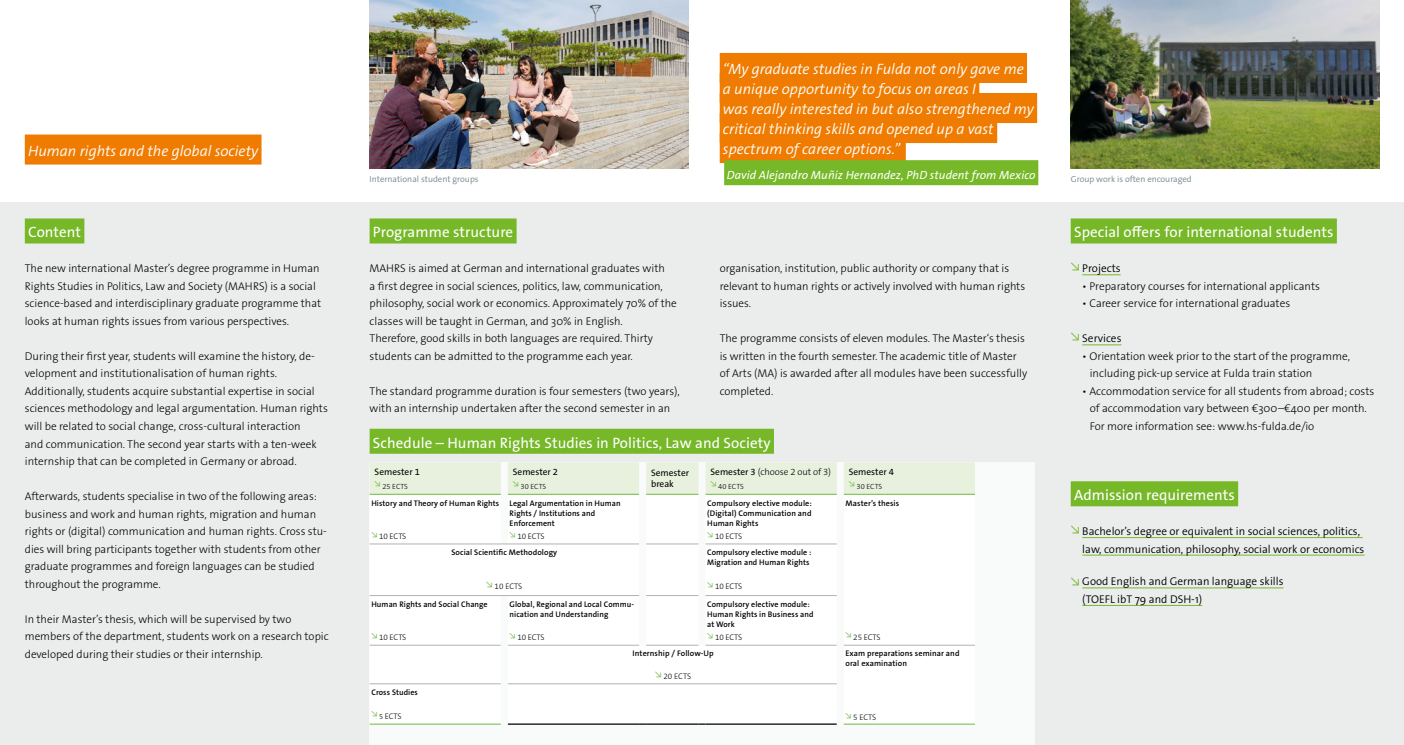
<style>
.page{position:relative;width:1404px;height:745px;background:#fff}
.page>*{position:absolute;margin:0;border:0;box-sizing:border-box;transform-origin:0 0}
.t1{font:italic 300 15px/20px "The Sans Os F";color:#fff}
.t2{font:15px "The Sans Os F";letter-spacing:.005em;color:#fff}
.t3{font:italic 11.88px "The Sans Os F";letter-spacing:.005em;color:#fff}
.t4{font:300 11.25px/17.5px "The Sans Os F";color:#000}
.t5{font:300 11.25px/17.5px "The Sans Os F";color:#000}
.t6{font:9.38px/11.2px "The Sans Os F";color:#000}
.t7{font:300 9.38px "The Sans Os F";letter-spacing:-.01em;color:#000}
.t8{font:300 8.75px "The Sans Os F";color:#748589}
.t9{font:600 8.12px/10px "The Sans Os F";letter-spacing:.01em;color:#000}
.t10{font:300 8.12px "The Sans Os F";letter-spacing:-.01em;color:#000}
.t11{font:300 7.5px "The Sans Os F";color:#000}
.s1{font-weight:400}
.s2{font-size:7.5px}
.s3{font-weight:300}
.s4{font-weight:400;color:#76b828}
</style>
<div class="page">
<div style="left:0;top:202px;width:1403px;height:542px;background:#ebeded"></div>
<div style="left:25px;top:218px;width:59px;height:25px;background:#76b828"></div>
<div style="left:1070px;top:218px;width:266px;height:25px;background:#76b828"></div>
<hr style="left:1082px;top:274px;width:38px;height:1px;background:#76b828">
<hr style="left:1082px;top:344px;width:39px;height:1px;background:#76b828">
<div style="left:1070px;top:481px;width:167px;height:25px;background:#76b828"></div>
<hr style="left:1082px;top:537px;width:280px;height:1px;background:#76b828">
<hr style="left:1082px;top:554px;width:282px;height:1px;background:#76b828">
<hr style="left:1082px;top:587px;width:201px;height:1px;background:#76b828">
<hr style="left:1082px;top:604px;width:120px;height:1px;background:#76b828">
<div style="left:369px;top:218px;width:147px;height:25px;background:#76b828"></div>
<div style="left:25px;top:134px;width:236px;height:30px;background:#ef7c00"></div>
<div style="left:719px;top:53px;width:307px;height:30px;background:#ef7c00"></div>
<div style="left:719px;top:73px;width:260px;height:30px;background:#ef7c00"></div>
<div style="left:719px;top:93px;width:318px;height:30px;background:#ef7c00"></div>
<div style="left:719px;top:113px;width:278px;height:30px;background:#ef7c00"></div>
<div style="left:719px;top:133px;width:186px;height:30px;background:#ef7c00"></div>
<div style="left:724px;top:160px;width:314px;height:25px;background:#76b828"></div>
<img style="left:369px;top:0;width:319px;height:168px">
<img style="left:1070px;top:0;width:308px;height:168px">
<div style="left:369px;top:462px;width:666px;height:282px;background:#fff"></div>
<div style="left:369px;top:428px;width:404px;height:25px;background:#76b828"></div>
<svg style="left:369px;top:596px;width:605px;height:89px"></svg>
<svg style="left:369px;top:462px;width:605px;height:134px"></svg>
<hr style="left:508px;top:595px;width:131px;height:1px;background:#b1b2b3">
<hr style="left:369px;top:723px;width:131px;height:1px;background:#71b742">
<hr style="left:508px;top:723px;width:131px;height:1px;background:#000">
<hr style="left:646px;top:723px;width:52px;height:1px;background:#000">
<hr style="left:705px;top:723px;width:131px;height:1px;background:#000">
<hr style="left:843px;top:723px;width:131px;height:1px;background:#71b742">
<hr style="left:369px;top:644px;width:131px;height:1px;background:#b1b2b3">
<hr style="left:508px;top:644px;width:131px;height:1px;background:#b1b2b3">
<hr style="left:646px;top:644px;width:52px;height:1px;background:#b1b2b3">
<hr style="left:705px;top:644px;width:131px;height:1px;background:#b1b2b3">
<hr style="left:843px;top:644px;width:131px;height:1px;background:#b1b2b3">
<hr style="left:369px;top:683px;width:131px;height:1px;background:#b1b2b3">
<hr style="left:508px;top:683px;width:131px;height:1px;background:#b1b2b3">
<hr style="left:646px;top:683px;width:52px;height:1px;background:#b1b2b3">
<hr style="left:705px;top:683px;width:131px;height:1px;background:#b1b2b3">
<h1 class="t1" style="left:28px;top:141px;width:232px">Human rights and the global society</h1>
<h1 class="t2" style="left:28px;top:222px;width:54px">Content</h1>
<p class="t4" style="left:25px;top:260px;width:298px">The new international Master’s degree programme in Human Rights Studies in Politics, Law and Society (MAHRS) is a social science-based and interdisciplinary graduate programme that looks at human rights issues from various perspectives.</p>
<p class="t4" style="left:25px;top:347px;width:304px">During their first year, students will examine the history, de&shy;velopment and institutionalisation of human rights.<br>Additionally, students acquire substantial expertise in social sciences methodology and legal argumentation. Human rights will be related to social change, cross-cultural interaction<br>and communication. The second year starts with a ten-week internship that can be completed in Germany or abroad.</p>
<p class="t4" style="left:25px;top:487px;width:303px">Afterwards, students specialise in two of the following areas: business and work and human rights, migration and human rights or (digital) communication and human rights. Cross stu&shy;dies will bring participants together with students from other graduate programmes and foreign languages can be studied throughout the programme.</p>
<p class="t4" style="left:25px;top:610px;width:305px">In their Master’s thesis, which will be supervised by two members of the department, students work on a research topic developed during their studies or their internship.</p>
<h1 class="t1" style="left:723px;top:59px;width:312px">“My graduate studies in Fulda not only gave me a unique opportunity to focus on areas I<br>was really interested in but also strengthened my critical thinking skills and opened up a vast spectrum of career options.”</h1>
<p class="t3" style="left:726px;top:167px;width:310px">David Alejandro Muñiz Hernandez, PhD student from Mexico</p>
<p class="t8" style="left:369px;top:173px;width:110px">International student groups</p>
<p class="t8" style="left:1070px;top:173px;width:123px">Group work is often encouraged</p>
<h1 class="t2" style="left:373px;top:222px;width:142px">Programme structure</h1>
<p class="t4" style="left:369px;top:260px;width:309px">MAHRS is aimed at German and international graduates with<br>a first degree in social sciences, politics, law, communication, philosophy, social work or economics. Approximately 70% of the classes will be taught in German, and 30% in English.<br>Therefore, good skills in both languages are required. Thirty students can be admitted to the programme each year.</p>
<p class="t4" style="left:369px;top:382px;width:312px">The standard programme duration is four semesters (two years), with an internship undertaken after the second semester in an</p>
<p class="t4" style="left:719px;top:260px;width:307px">organisation, institution, public authority or company that is relevant to human rights or actively involved with human rights issues.</p>
<p class="t4" style="left:719px;top:330px;width:309px">The programme consists of eleven modules. The Master‘s thesis is written in the fourth semester. The academic title of Master of Arts (MA) is awarded after all modules have been successfully completed.</p>
<h1 class="t2" style="left:373px;top:432px;width:399px">Schedule – Human Rights Studies in Politics, Law and Society</h1>
<p class="t6" style="left:374px;top:465px;width:47px">Semester 1</p>
<p class="t11" style="left:374px;top:481px;width:35px"><sup>↘</sup> 25 ECTS</p>
<p class="t6" style="left:513px;top:465px;width:47px">Semester 2</p>
<p class="t11" style="left:513px;top:481px;width:35px"><sup>↘</sup> 30 ECTS</p>
<p class="t6" style="left:651px;top:467px;width:40px">Semester break</p>
<p class="t7" style="left:710px;top:465px;width:122px"><span class="s1">Semester 3</span> (choose 2 out of 3)</p>
<p class="t11" style="left:710px;top:481px;width:35px"><sup>↘</sup> 40 ECTS</p>
<p class="t9" style="left:371px;top:497px;width:129px">History and Theory of Human Rights</p>
<p class="t10" style="left:371px;top:531px;width:36px"><sup>↘</sup> 10 ECTS</p>
<p class="t9" style="left:509px;top:497px;width:112px">Legal Argumentation in Human<br>Rights / Institutions and<br>Enforcement</p>
<p class="t10" style="left:509px;top:531px;width:36px"><sup>↘</sup> 10 ECTS</p>
<p class="t9" style="left:707px;top:497px;width:106px;text-align:justify">Compulsory elective module: (Digital) Communication and Human Rights</p>
<p class="t10" style="left:707px;top:531px;width:36px"><sup>↘</sup> 10 ECTS</p>
<p class="t9" style="left:451px;top:547px;width:107px">Social Scientific Methodology</p>
<p class="t10" style="left:486px;top:580px;width:38px"><sup>↘</sup> 10 ECTS</p>
<p class="t9" style="left:707px;top:547px;width:106px">Compulsory elective module :<br>Migration and Human Rights</p>
<p class="t10" style="left:707px;top:580px;width:36px"><sup>↘</sup> 10 ECTS</p>
<p class="t9" style="left:371px;top:598px;width:118px">Human Rights and Social Change</p>
<p class="t10" style="left:371px;top:632px;width:36px"><sup>↘</sup> 10 ECTS</p>
<p class="t9" style="left:371px;top:686px;width:48px">Cross Studies</p>
<p class="t10" style="left:371px;top:710px;width:32px"><sup>↘</sup> <span class="s2">5</span> ECTS</p>
<p class="t9" style="left:509px;top:598px;width:126px">Global, Regional and Local Commu&shy;nication and Understanding</p>
<p class="t10" style="left:509px;top:632px;width:36px"><sup>↘</sup> 10 ECTS</p>
<p class="t9" style="left:707px;top:598px;width:108px">Compulsory elective module:<br>Human Rights in Business and at Work</p>
<p class="t9" style="left:632px;top:629px;width:111px;line-height:15.9px;text-indent:75px"><sup>↘</sup> <span class="s3">10 ECTS<br></span>Internship / Follow-Up</p>
<p class="t10" style="left:655px;top:670px;width:38px"><sup>↘</sup> 20 ECTS</p>
<p class="t6" style="left:848px;top:465px;width:47px">Semester 4</p>
<p class="t11" style="left:848px;top:481px;width:35px"><sup>↘</sup> 30 ECTS</p>
<p class="t9" style="left:845px;top:497px;width:55px">Master’s thesis</p>
<p class="t10" style="left:845px;top:631px;width:36px"><sup>↘</sup> 25 ECTS</p>
<p class="t9" style="left:845px;top:648px;width:115px">Exam preparations seminar and oral examination</p>
<p class="t10" style="left:845px;top:711px;width:32px"><sup>↘</sup> 5 ECTS</p>
<h1 class="t2" style="left:1073px;top:222px;width:261px">Special offers for international students</h1>
<p class="t5" style="left:1070px;top:260px;width:51px"><sup>↘</sup> Projects</p>
<p class="t4" style="left:1082px;top:277px;width:239px">• Preparatory courses for international applicants</p>
<p class="t4" style="left:1082px;top:295px;width:209px">• Career service for international graduates</p>
<p class="t5" style="left:1070px;top:330px;width:52px"><sup>↘</sup> Services</p>
<p class="t4" style="left:1089px;top:347px;width:262px;text-indent:-7px">• Orientation week prior to the start of the programme, including pick-up service at Fulda train station</p>
<p class="t4" style="left:1089px;top:382px;width:286px;text-indent:-7px">• Accommodation service for all students from abroad; costs of accommodation vary between €300–€400 per month.<br>For more information see: www.hs-fulda.de/io</p>
<h1 class="t2" style="left:1073px;top:485px;width:162px">Admission requirements</h1>
<p class="t5" style="left:1082px;top:522px;width:283px;text-indent:-12px"><sup>↘</sup> Bachelor’s degree or equivalent in social sciences, politics, law, communication, philosophy, social work or economics</p>
<p class="t5" style="left:1082px;top:572px;width:203px;text-indent:-12px"><span class="s4">↘</span> Good English and German language skills (TOEFL ibT 79 and DSH-1)</p>
</div>
